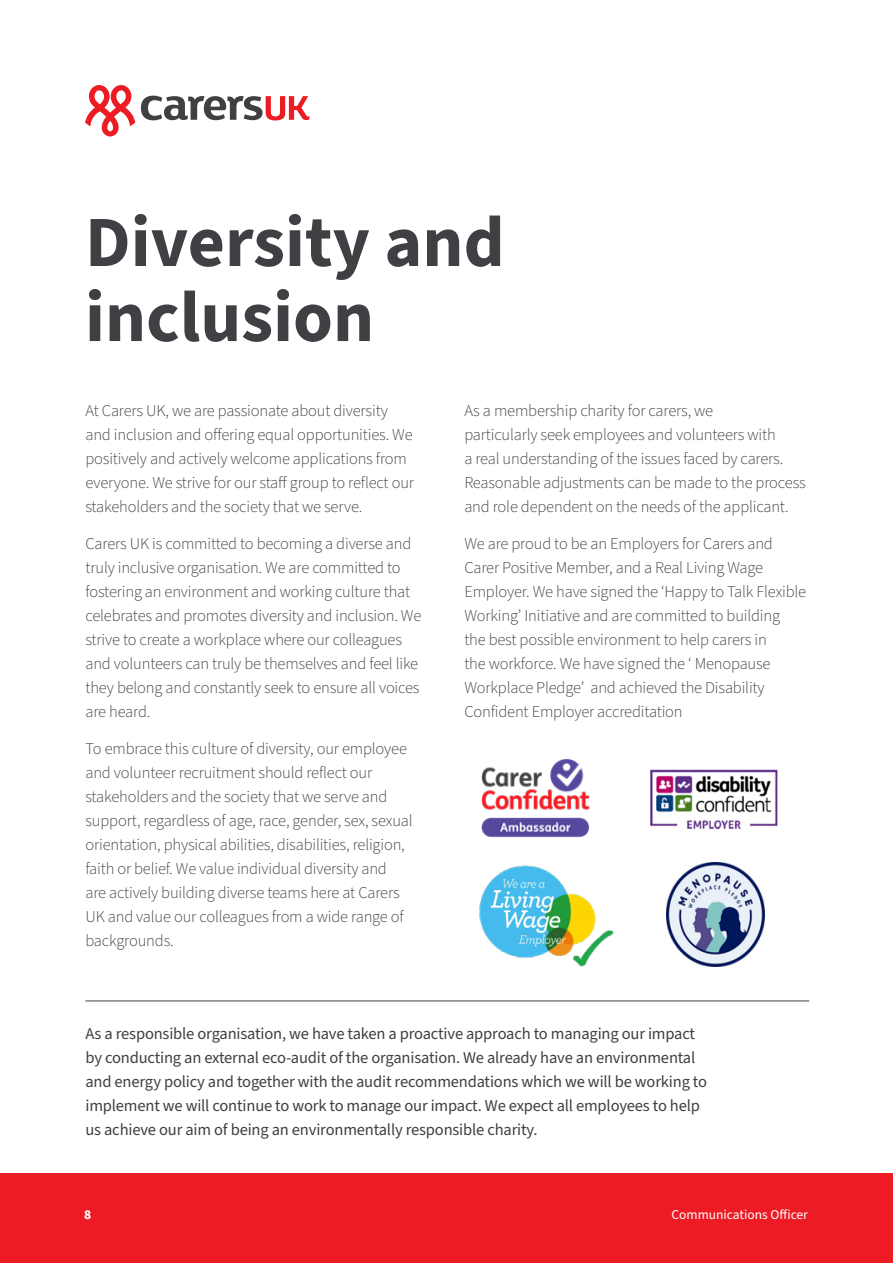
<style>
.page{position:relative;width:893px;height:1263px;background:#fff}
.page>*{position:absolute;margin:0;border:0;box-sizing:border-box;transform-origin:0 0}
.t1{font:700 72px/75px "Source Sans 3";color:#403f43}
.t2{font:300 16.5px/24px "Source Sans Pro";letter-spacing:-.01em;color:#403f43}
.t3{font:16.5px/24px "Source Sans Pro";letter-spacing:-.01em;color:#403f43}
.t4{font:13.5px "Source Sans Pro";color:#fff}
.t5{font:700 13.5px "Source Sans Pro";color:#fff}
</style>
<div class="page">
<svg style="left:141px;top:96px;width:169px;height:24px"></svg>
<svg style="left:85px;top:85px;width:50px;height:51px"></svg>
<div style="left:0;top:1174px;width:893px;height:89px;background:#ed1c24"></div>
<img style="left:650px;top:769px;width:128px;height:61px">
<img style="left:479px;top:865px;width:135px;height:102px">
<img style="left:667px;top:862px;width:97px;height:104px">
<img style="left:481px;top:759px;width:109px;height:79px">
<hr style="left:85px;top:1001px;width:724px;height:1px;background:#403f43">
<h1 class="t1" style="left:85px;top:204px;width:421px">Diversity and inclusion</h1>
<p class="t2" style="left:85px;top:399px;width:330px">At Carers UK, we are passionate about diversity and inclusion and offering equal opportunities. We positively and actively welcome applications from everyone. We strive for our staff group to reflect our stakeholders and the society that we serve.</p>
<p class="t2" style="left:85px;top:532px;width:337px">Carers UK is committed to becoming a diverse and truly inclusive organisation. We are committed to fostering an environment and working culture that celebrates and promotes diversity and inclusion. We strive to create a workplace where our colleagues and volunteers can truly be themselves and feel like they belong and constantly seek to ensure all voices are heard.</p>
<p class="t2" style="left:85px;top:737px;width:329px">To embrace this culture of diversity, our employee and volunteer recruitment should reflect our stakeholders and the society that we serve and support, regardless of age, race, gender, sex, sexual orientation, physical abilities, disabilities, religion, faith or belief. We value individual diversity and<br>are actively building diverse teams here at Carers UK and value our colleagues from a wide range of backgrounds.</p>
<p class="t2" style="left:464px;top:399px;width:343px">As a membership charity for carers, we<br>particularly seek employees and volunteers with<br>a real understanding of the issues faced by carers.<br>Reasonable adjustments can be made to the process and role dependent on the needs of the applicant.</p>
<p class="t2" style="left:464px;top:532px;width:343px">We are proud to be an Employers for Carers and Carer Positive Member, and a Real Living Wage Employer. We have signed the ‘Happy to Talk Flexible Working’ Initiative and are committed to building<br>the best possible environment to help carers in<br>the workforce. We have signed the ‘ Menopause Workplace Pledge’ and achieved the Disability Confident Employer accreditation</p>
<p class="t3" style="left:85px;top:1022px;width:623px">As a responsible organisation, we have taken a proactive approach to managing our impact by conducting an external eco-audit of the organisation. We already have an environmental and energy policy and together with the audit recommendations which we will be working to implement we will continue to work to manage our impact. We expect all employees to help us achieve our aim of being an environmentally responsible charity.</p>
<p class="t5" style="left:84px;top:1206px;width:9px">8</p>
<p class="t4" style="left:671px;top:1206px;width:138px">Communications Officer</p>
</div>
